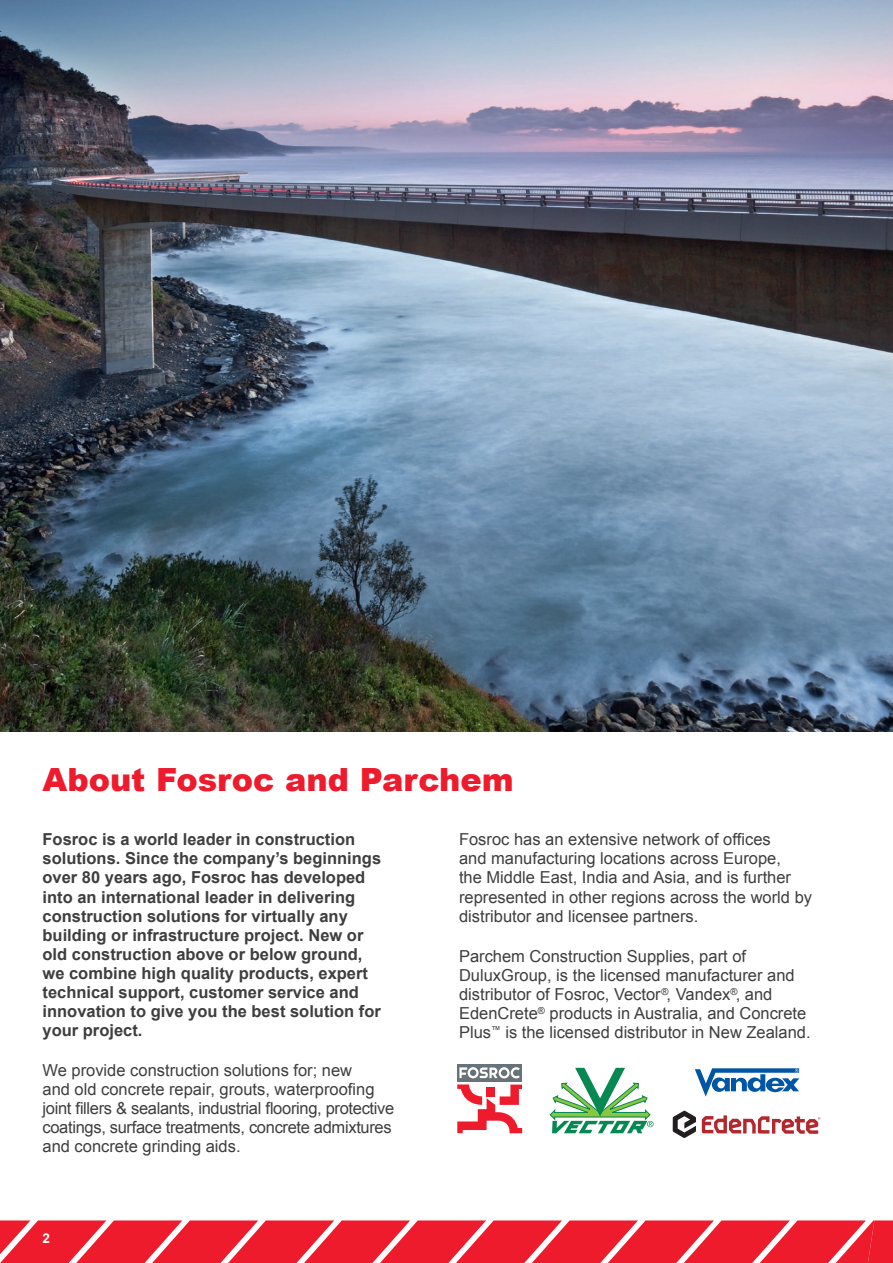
<style>
.page{position:relative;width:893px;height:1263px;background:#fff}
.page>*{position:absolute;margin:0;border:0;box-sizing:border-box;transform-origin:0 0}
.t1{font:900 31.95px "Arial";color:#ee1b2d}
.t2{font:16.5px/19px "Arial";color:#3e3e3f}
.t3{font:700 16.5px/19px "Arial";color:#3e3e3f}
.t4{font:700 13.5px "Arial";color:#fff}
</style>
<div class="page">
<img style="left:0;top:0;width:893px;height:731px">
<div style="left:457px;top:1064px;width:65px;height:17px;background:#687379"></div>
<svg style="left:457px;top:1084px;width:65px;height:49px"></svg>
<svg style="left:459px;top:1067px;width:61px;height:11px"></svg>
<svg style="left:673px;top:1110px;width:23px;height:28px"></svg>
<svg style="left:702px;top:1115px;width:118px;height:19px"></svg>
<svg style="left:549px;top:1067px;width:104px;height:66px"></svg>
<svg style="left:695px;top:1068px;width:104px;height:28px"></svg>
<svg style="left:0;top:1220px;width:893px;height:43px;background:#ef3444"></svg>
<p class="t1" style="left:43px;top:757px;width:473px">About Fosroc and Parchem</p>
<p class="t3" style="left:43px;top:831px;width:340px">Fosroc is a world leader in construction solutions. Since the company’s beginnings over 80 years ago, Fosroc has developed into an international leader in delivering construction solutions for virtually any building or infrastructure project. New or old construction above or below ground, we combine high quality products, expert technical support, customer service and innovation to give you the best solution for your project.</p>
<p class="t2" style="left:43px;top:1061px;width:353px">We provide construction solutions for; new<br>and old concrete repair, grouts, waterproofing joint fillers &amp; sealants, industrial flooring, protective coatings, surface treatments, concrete admixtures and concrete grinding aids.</p>
<p class="t4" style="left:43px;top:1230px;width:9px">2</p>
<p class="t2" style="left:459px;top:830px;width:355px">Fosroc has an extensive network of offices<br>and manufacturing locations across Europe,<br>the Middle East, India and Asia, and is further represented in other regions across the world by distributor and licensee partners.</p>
<p class="t2" style="left:459px;top:947px;width:353px">Parchem Construction Supplies, part of DuluxGroup, is the licensed manufacturer and distributor of Fosroc, Vector<sup>®</sup>, Vandex<sup>®</sup>, and EdenCrete<sup>®</sup> products in Australia, and Concrete Plus<sup>™</sup> is the licensed distributor in New Zealand.</p>
</div>
